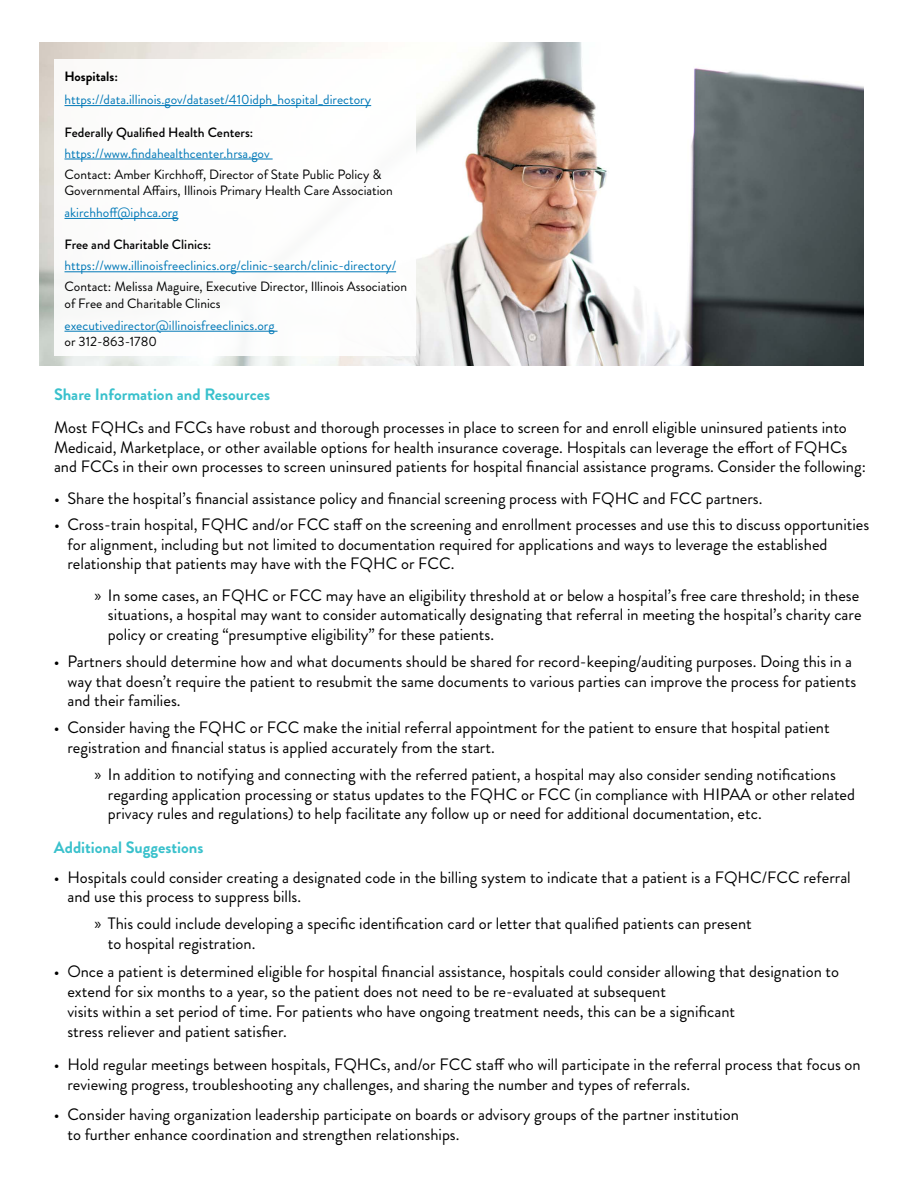
<style>
.page{position:relative;width:918px;height:1188px;background:#fff}
.page>*{position:absolute;margin:0;border:0;box-sizing:border-box;transform-origin:0 0}
.t1{font:16.5px/19.8px "Brandon Grotesque";color:#000}
.t2{font:700 16.5px "Brandon Grotesque";color:#3ac1cc}
.t3{font:13.5px "Brandon Grotesque";color:#0078b7}
.t4{font:13.5px/16.2px "Brandon Grotesque";color:#000}
.t5{font:500 13.5px "Brandon Grotesque";color:#000}
.t6{font:700 13.5px "Brandon Grotesque";color:#000}
.s1{font-family:"Myriad Pro"}
</style>
<div class="page">
<img style="left:40px;top:43px;width:824px;height:323px">
<div style="left:54px;top:60px;width:362px;height:296px;background:#fff"></div>
<hr style="left:65px;top:105px;width:306px;height:1px;background:#0078b7">
<hr style="left:65px;top:159px;width:208px;height:1px;background:#0078b7">
<hr style="left:65px;top:218px;width:113px;height:1px;background:#0078b7">
<hr style="left:65px;top:271px;width:331px;height:1px;background:#0078b7">
<hr style="left:65px;top:331px;width:213px;height:1px;background:#0078b7">
<p class="t6" style="left:65px;top:66px;width:55px">Hospitals:</p>
<p class="t3" style="left:65px;top:90px;width:308px">https://data.illinois.gov/dataset/410idph_hospital_directory</p>
<p class="t5" style="left:65px;top:123px;width:190px">Federally Qualified Health Centers:</p>
<p class="t3" style="left:65px;top:144px;width:207px">https://www.findahealthcenter.hrsa.gov</p>
<p class="t4" style="left:65px;top:166px;width:330px">Contact: Amber Kirchhoff, Director of State Public Policy &amp;<br>Governmental Affairs, Illinois Primary Health Care Association</p>
<p class="t3" style="left:65px;top:203px;width:115px">akirchhoff@iphca.org</p>
<p class="t5" style="left:65px;top:235px;width:148px">Free and Charitable Clinics:</p>
<p class="t3" style="left:65px;top:257px;width:333px">https://www.illinoisfreeclinics.org/clinic-search/clinic-directory/</p>
<p class="t4" style="left:65px;top:279px;width:344px">Contact: Melissa Maguire, Executive Director, Illinois Association of Free and Charitable Clinics</p>
<p class="t3" style="left:65px;top:316px;width:212px">executivedirector@illinoisfreeclinics.org</p>
<p class="t4" style="left:65px;top:334px;width:94px">or 312-863-1780</p>
<p class="t2" style="left:54px;top:382px;width:218px">Share Information and Resources</p>
<p class="t1" style="left:54px;top:418px;width:813px">Most FQHCs and FCCs have robust and thorough processes in place to screen for and enroll eligible uninsured patients into<br>Medicaid, Marketplace, or other available options for health insurance coverage. Hospitals can leverage the effort of FQHCs and FCCs in their own processes to screen uninsured patients for hospital financial assistance programs. Consider the following:</p>
<p class="t1" style="left:54px;top:489px;width:710px">• Share the hospital’s financial assistance policy and financial screening process with FQHC and FCC partners.</p>
<p class="t1" style="left:67px;top:514px;width:803px;text-indent:-13px">• Cross-train hospital, FQHC and/or FCC staff on the screening and enrollment processes and use this to discuss opportunities for alignment, including but not limited to documentation required for applications and ways to leverage the established relationship that patients may have with the FQHC or FCC.</p>
<p class="t1" style="left:108px;top:586px;width:755px;text-indent:-13px"><span class="s1">»</span> In some cases, an FQHC or FCC may have an eligibility threshold at or below a hospital’s free care threshold; in these situations, a hospital may want to consider automatically designating that referral in meeting the hospital’s charity care policy or creating “presumptive eligibility” for these patients.</p>
<p class="t1" style="left:67px;top:652px;width:790px;text-indent:-13px">• Partners should determine how and what documents should be shared for record-keeping/auditing purposes. Doing this in a way that doesn’t require the patient to resubmit the same documents to various parties can improve the process for patients and their families.</p>
<p class="t1" style="left:67px;top:718px;width:764px;text-indent:-13px">• Consider having the FQHC or FCC make the initial referral appointment for the patient to ensure that hospital patient registration and financial status is applied accurately from the start.</p>
<p class="t1" style="left:108px;top:765px;width:749px;text-indent:-13px"><span class="s1">»</span> In addition to notifying and connecting with the referred patient, a hospital may also consider sending notifications regarding application processing or status updates to the FQHC or FCC (in compliance with HIPAA or other related privacy rules and regulations) to help facilitate any follow up or need for additional documentation, etc.</p>
<p class="t2" style="left:54px;top:835px;width:151px">Additional Suggestions</p>
<p class="t1" style="left:67px;top:867px;width:785px;text-indent:-13px">• Hospitals could consider creating a designated code in the billing system to indicate that a patient is a FQHC/FCC referral and use this process to suppress bills.</p>
<p class="t1" style="left:108px;top:914px;width:645px;text-indent:-13px"><span class="s1">»</span> This could include developing a specific identification card or letter that qualified patients can present to hospital registration.</p>
<p class="t1" style="left:67px;top:962px;width:773px;text-indent:-13px">• Once a patient is determined eligible for hospital financial assistance, hospitals could consider allowing that designation to extend for six months to a year, so the patient does not need to be re-evaluated at subsequent<br>visits within a set period of time. For patients who have ongoing treatment needs, this can be a significant<br>stress reliever and patient satisfier.</p>
<p class="t1" style="left:67px;top:1055px;width:795px;text-indent:-13px">• Hold regular meetings between hospitals, FQHCs, and/or FCC staff who will participate in the referral process that focus on reviewing progress, troubleshooting any challenges, and sharing the number and types of referrals.</p>
<p class="t1" style="left:67px;top:1104px;width:673px;text-indent:-13px">• Consider having organization leadership participate on boards or advisory groups of the partner institution to further enhance coordination and strengthen relationships.</p>
</div>
